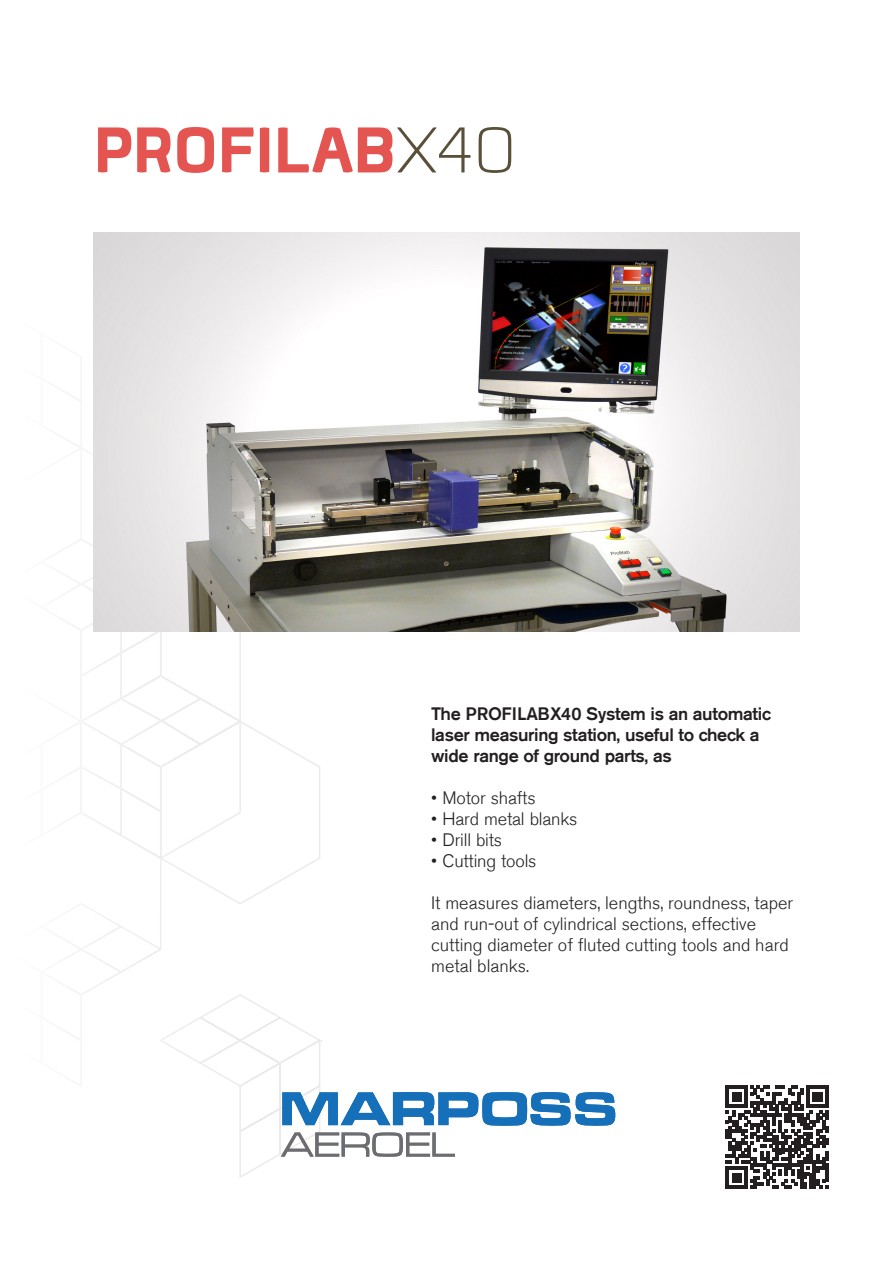
<style>
.page{position:relative;width:893px;height:1263px;background:#fff}
.page>*{position:absolute;margin:0;border:0;box-sizing:border-box;transform-origin:0 0}
.t1{font:800 90px "Quan";color:#e45551}
.Normale{font:300 18px/21px "Akzidenz Grotesk BE";color:#231f20}
.Normale-2{font:500 18px/21px "Akzidenz Grotesk BE";letter-spacing:-.02em;color:#231f20}
.s1{font-weight:300;color:#5a5039}
</style>
<div class="page">
<svg style="left:79px;top:311px;width:243px;height:867px"></svg>
<svg style="left:726px;top:1086px;width:102px;height:102px"></svg>
<img style="left:94px;top:233px;width:705px;height:399px">
<svg style="left:281px;top:1132px;width:174px;height:25px"></svg>
<svg style="left:282px;top:1092px;width:333px;height:34px"></svg>
<p class="t1" style="left:94px;top:107px;width:425px">PROFILAB<span class="s1">X40</span></p>
<p class="Normale-2" style="left:431px;top:703px;width:341px">The PROFILABX40 System is an automatic laser measuring station, useful to check a wide range of ground parts, as</p>
<p class="Normale" style="left:431px;top:788px;width:106px">• Motor shafts</p>
<p class="Normale" style="left:431px;top:809px;width:148px">• Hard metal blanks</p>
<p class="Normale" style="left:431px;top:830px;width:72px">• Drill bits</p>
<p class="Normale" style="left:431px;top:851px;width:107px">• Cutting tools</p>
<p class="Normale" style="left:431px;top:893px;width:363px">It measures diameters, lengths, roundness, taper and run-out of cylindrical sections, effective cutting diameter of fluted cutting tools and hard metal blanks.</p>
</div>
